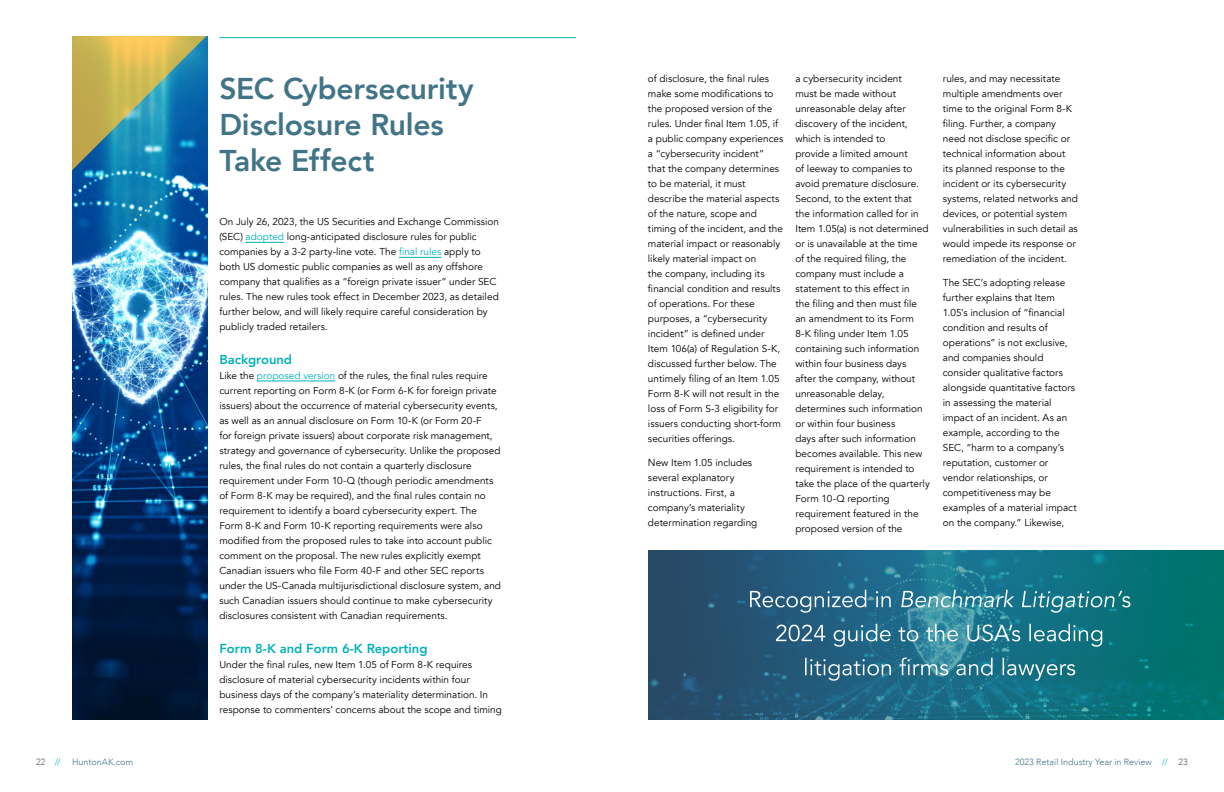
<style>
.page{position:relative;width:1224px;height:792px;background:#fff}
.page>*{position:absolute;margin:0;border:0;box-sizing:border-box;transform-origin:0 0}
.t1{font:800 30px/36px "Avenir";letter-spacing:-.005em;color:#427488}
.t2{font:800 13px "Avenir";color:#02b1ba}
.t3{font:10px/15px "Avenir";color:#000}
.t4{font:300 9px "Avenir";color:#427488}
.t5{font:300 9px "Avenir";color:#5a5858}
.s1{color:#02b1ba}
.s2{color:#5a5858}
</style>
<div class="page">
<img style="left:72px;top:36px;width:135px;height:684px">
<svg style="left:72px;top:36px;width:134px;height:134px;background:#739a82"></svg>
<hr style="left:219px;top:37px;width:357px;height:1px;background:#02b1ba">
<hr style="left:246px;top:242px;width:38px;height:1px;background:#02b1ba">
<hr style="left:399px;top:257px;width:42px;height:1px;background:#02b1ba">
<hr style="left:257px;top:381px;width:78px;height:1px;background:#02b1ba">
<svg style="left:648px;top:550px;width:576px;height:170px;background:#18667a"></svg>
<svg style="left:805px;top:658px;width:270px;height:23px;background:#418399"></svg>
<svg style="left:776px;top:624px;width:326px;height:23px;background:#46889d"></svg>
<svg style="left:750px;top:590px;width:380px;height:23px;background:#43879c"></svg>
<h1 class="t1" style="left:219px;top:71px;width:256px">SEC Cybersecurity<br>Disclosure Rules<br>Take Effect</h1>
<p class="t3" style="left:219px;top:215px;width:281px">On July 26, 2023, the US Securities and Exchange Commission (SEC) <span class="s1">adopted</span> long-anticipated disclosure rules for public companies by a 3-2 party-line vote. The <span class="s1">final rules</span> apply to both US domestic public companies as well as any offshore company that qualifies as a “foreign private issuer” under SEC rules. The new rules took effect in December 2023, as detailed further below, and will likely require careful consideration by publicly traded retailers.</p>
<h2 class="t2" style="left:219px;top:349px;width:74px">Background</h2>
<p class="t3" style="left:219px;top:368px;width:283px">Like the <span class="s1">proposed version</span> of the rules, the final rules require current reporting on Form 8-K (or Form 6-K for foreign private issuers) about the occurrence of material cybersecurity events, as well as an annual disclosure on Form 10-K (or Form 20-F<br>for foreign private issuers) about corporate risk management, strategy and governance of cybersecurity. Unlike the proposed rules, the final rules do not contain a quarterly disclosure requirement under Form 10-Q (though periodic amendments of Form 8-K may be required), and the final rules contain no requirement to identify a board cybersecurity expert. The Form 8-K and Form 10-K reporting requirements were also modified from the proposed rules to take into account public comment on the proposal. The new rules explicitly exempt Canadian issuers who file Form 40-F and other SEC reports under the US-Canada multijurisdictional disclosure system, and such Canadian issuers should continue to make cybersecurity disclosures consistent with Canadian requirements.</p>
<h2 class="t2" style="left:219px;top:638px;width:210px">Form 8-K and Form 6-K Reporting</h2>
<p class="t3" style="left:219px;top:657px;width:284px">Under the final rules, new Item 1.05 of Form 8-K requires disclosure of material cybersecurity incidents within four business days of the company’s materiality determination. In response to commenters’ concerns about the scope and timing</p>
<p class="t3" style="left:648px;top:71px;width:137px">of disclosure, the final rules make some modifications to the proposed version of the rules. Under final Item 1.05, if a public company experiences a “cybersecurity incident” that the company determines to be material, it must describe the material aspects of the nature, scope and timing of the incident, and the material impact or reasonably likely material impact on<br>the company, including its financial condition and results of operations. For these purposes, a “cybersecurity incident” is defined under<br>Item 106(a) of Regulation S-K, discussed further below. The untimely filing of an Item 1.05<br>Form 8-K will not result in the loss of Form S-3 eligibility for issuers conducting short-form securities offerings.</p>
<p class="t3" style="left:648px;top:455px;width:111px">New Item 1.05 includes several explanatory instructions. First, a company’s materiality determination regarding</p>
<p class="t3" style="left:795px;top:71px;width:136px">a cybersecurity incident<br>must be made without unreasonable delay after discovery of the incident, which is intended to<br>provide a limited amount<br>of leeway to companies to avoid premature disclosure.<br>Second, to the extent that<br>the information called for in<br>Item 1.05(a) is not determined or is unavailable at the time<br>of the required filing, the company must include a statement to this effect in<br>the filing and then must file an amendment to its Form<br>8-K filing under Item 1.05 containing such information within four business days<br>after the company, without unreasonable delay, determines such information or within four business<br>days after such information becomes available. This new requirement is intended to take the place of the quarterly<br>Form 10-Q reporting requirement featured in the proposed version of the</p>
<p class="t3" style="left:943px;top:71px;width:137px">rules, and may necessitate multiple amendments over time to the original Form 8-K filing. Further, a company need not disclose specific or technical information about its planned response to the incident or its cybersecurity systems, related networks and devices, or potential system vulnerabilities in such detail as would impede its response or remediation of the incident.</p>
<p class="t3" style="left:943px;top:275px;width:135px">The SEC’s adopting release further explains that Item<br>1.05’s inclusion of “financial condition and results of operations” is not exclusive, and companies should consider qualitative factors alongside quantitative factors in assessing the material impact of an incident. As an example, according to the<br>SEC, “harm to a company’s reputation, customer or vendor relationships, or competitiveness may be examples of a material impact on the company.” Likewise,</p>
<p class="t5" style="left:36px;top:757px;width:26px">22 <span class="s1">//</span></p>
<p class="t4" style="left:72px;top:757px;width:63px">HuntonAK.com</p>
<p class="t4" style="left:1015px;top:757px;width:174px">2023 Retail Industry Year in Review <span class="s1">//</span> <span class="s2">23</span></p>
</div>
